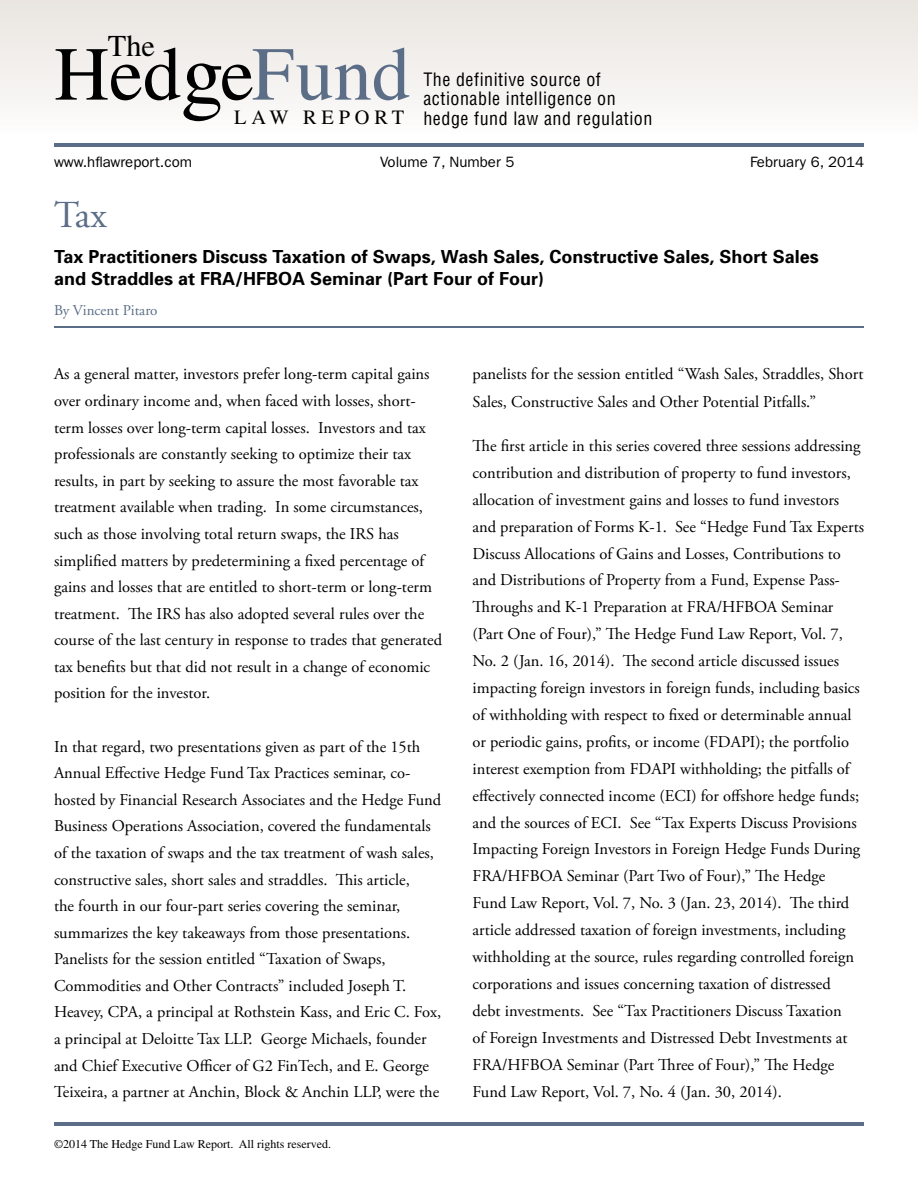
<style>
.page{position:relative;width:918px;height:1188px;background:#fff}
.page>*{position:absolute;margin:0;border:0;box-sizing:border-box;transform-origin:0 0}
.t1{font:76.2px "Times";color:#000}
.t2{font:38.1px "Adobe Garamond";color:#5c6e87}
.t3{font:30.3px "Times";color:#000}
.t4{font:20.25px "Times";letter-spacing:.24em;color:#000}
.t5{font:700 18px/22.5px "Univers";color:#000}
.t6{font:condensed 18px/19.5px "Helvetica LT Std";letter-spacing:.03em;color:#000}
.t7{font:16.5px/26.5px "Adobe Garamond Pro";color:#000}
.t8{font:15px "Franklin Gothic";color:#000}
.t9{font:15px "Adobe Garamond";color:#5c6e87}
.t10{font:12px "Times";color:#000}
.s1{font-size:85.2px}
.s2{color:#5c6e87}
</style>
<div class="page">
<div style="left:0;top:0;width:918px;height:135px;background:linear-gradient(to bottom,#e9e4e0,#fdfcfc)"></div>
<hr style="left:54px;top:143px;width:810px;height:4px;background:#5c6e87">
<hr style="left:54px;top:326px;width:809px;height:2px;background:#5c6e87">
<hr style="left:54px;top:1122px;width:809px;height:4px;background:#5c6e87">
<h3 class="t3" style="left:108px;top:28px;width:49px">The</h3>
<h1 class="t1" style="left:54px;top:31px;width:357px">Hed<span class="s1">g</span>e <span class="s2">Fund</span></h1>
<p class="t4" style="left:234px;top:106px;width:171px">LAW REPORT</p>
<p class="t6" style="left:423px;top:69px;width:194px">The definitive source of actionable intelligence on</p>
<p class="t6" style="left:423px;top:108px;width:231px">hedge fund law and regulation</p>
<p class="t8" style="left:54px;top:153px;width:140px">www.hflawreport.com</p>
<p class="t8" style="left:380px;top:153px;width:136px">Volume 7, Number 5</p>
<p class="t8" style="left:750px;top:153px;width:115px">February 6, 2014</p>
<h2 class="t2" style="left:54px;top:195px;width:54px">Tax</h2>
<p class="t5" style="left:54px;top:245px;width:766px">Tax Practitioners Discuss Taxation of Swaps, Wash Sales, Constructive Sales, Short Sales and Straddles at FRA/HFBOA Seminar (Part Four of Four)</p>
<p class="t9" style="left:54px;top:303px;width:105px">By Vincent Pitaro</p>
<p class="t7" style="left:54px;top:362px;width:390px">As a general matter, investors prefer long-term capital gains over ordinary income and, when faced with losses, short&shy;term losses over long-term capital losses. Investors and tax professionals are constantly seeking to optimize their tax results, in part by seeking to assure the most favorable tax treatment available when trading. In some circumstances, such as those involving total return swaps, the IRS has simplified matters by predetermining a fixed percentage of gains and losses that are entitled to short-term or long-term treatment. The IRS has also adopted several rules over the course of the last century in response to trades that generated tax benefits but that did not result in a change of economic position for the investor.</p>
<p class="t7" style="left:54px;top:734px;width:389px">In that regard, two presentations given as part of the 15th Annual Effective Hedge Fund Tax Practices seminar, co&shy;hosted by Financial Research Associates and the Hedge Fund Business Operations Association, covered the fundamentals of the taxation of swaps and the tax treatment of wash sales, constructive sales, short sales and straddles. This article,<br>the fourth in our four-part series covering the seminar, summarizes the key takeaways from those presentations.<br>Panelists for the session entitled “Taxation of Swaps, Commodities and Other Contracts” included Joseph T.<br>Heavey, CPA, a principal at Rothstein Kass, and Eric C. Fox, a principal at Deloitte Tax LLP. George Michaels, founder and Chief Executive Officer of G2 FinTech, and E. George Teixeira, a partner at Anchin, Block &amp; Anchin LLP, were the</p>
<p class="t10" style="left:54px;top:1137px;width:279px">©2014 The Hedge Fund Law Report. All rights reserved.</p>
<p class="t7" style="left:473px;top:361px;width:392px;line-height:28px">panelists for the session entitled “Wash Sales, Straddles, Short<br>Sales, Constructive Sales and Other Potential Pitfalls.”</p>
<p class="t7" style="left:473px;top:433px;width:393px;line-height:27px">The first article in this series covered three sessions addressing contribution and distribution of property to fund investors, allocation of investment gains and losses to fund investors and preparation of Forms K-1. See “Hedge Fund Tax Experts Discuss Allocations of Gains and Losses, Contributions to and Distributions of Property from a Fund, Expense Pass-Throughs and K-1 Preparation at FRA/HFBOA Seminar (Part One of Four),” The Hedge Fund Law Report, Vol. 7, No. 2 (Jan. 16, 2014). The second article discussed issues impacting foreign investors in foreign funds, including basics of withholding with respect to fixed or determinable annual or periodic gains, profits, or income (FDAPI); the portfolio interest exemption from FDAPI withholding; the pitfalls of effectively connected income (ECI) for offshore hedge funds; and the sources of ECI. See “Tax Experts Discuss Provisions Impacting Foreign Investors in Foreign Hedge Funds During FRA/HFBOA Seminar (Part Two of Four),” The Hedge<br>Fund Law Report, Vol. 7, No. 3 (Jan. 23, 2014). The third article addressed taxation of foreign investments, including withholding at the source, rules regarding controlled foreign corporations and issues concerning taxation of distressed<br>debt investments. See “Tax Practitioners Discuss Taxation<br>of Foreign Investments and Distressed Debt Investments at FRA/HFBOA Seminar (Part Three of Four),” The Hedge Fund Law Report, Vol. 7, No. 4 (Jan. 30, 2014).</p>
</div>
